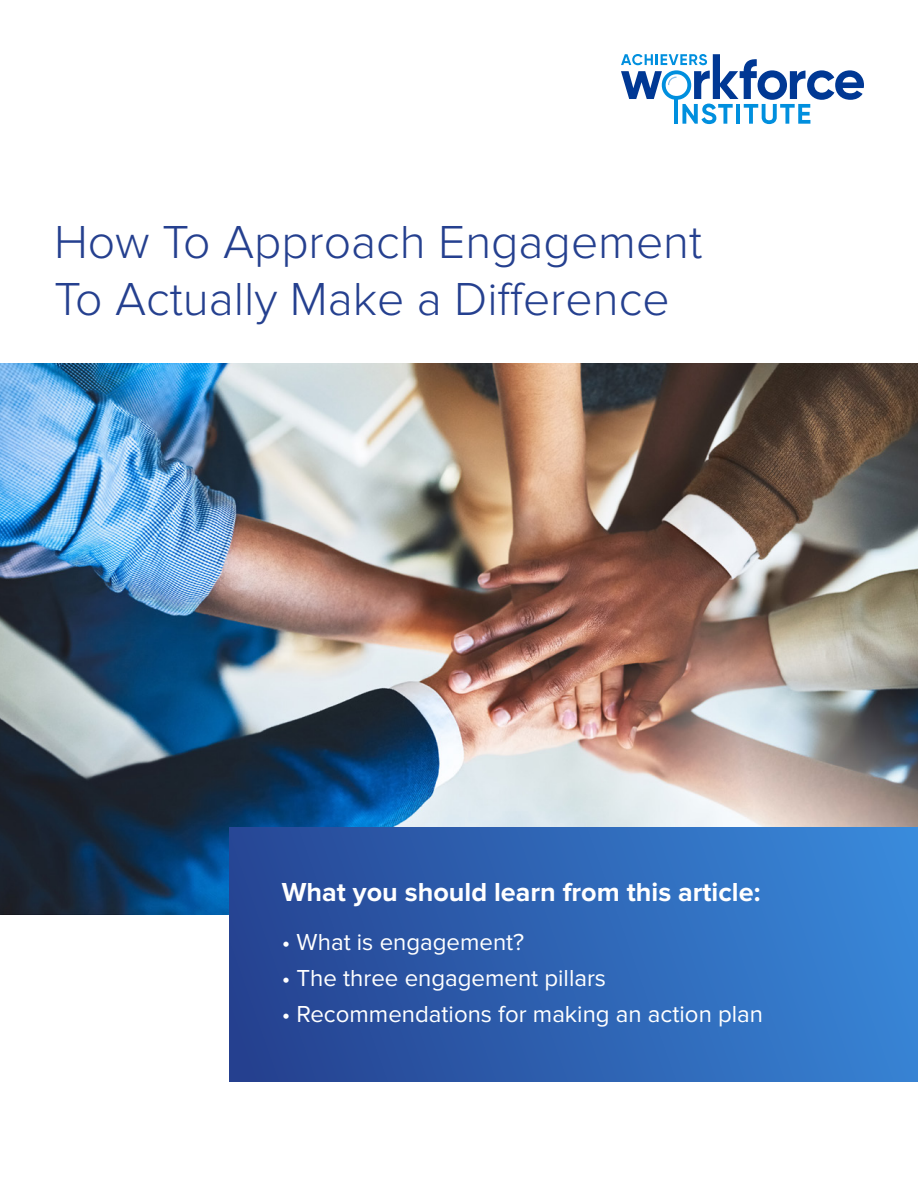
<style>
.page{position:relative;width:918px;height:1188px;background:#fff}
.page>*{position:absolute;margin:0;border:0;box-sizing:border-box;transform-origin:0 0}
.t1{font:300 48px/57px "Proxima Nova";color:#25408f}
.t2{font:700 27px "Proxima Nova";color:#fff}
.t3{font:24px "Proxima Nova";color:#fff}
</style>
<div class="page">
<img style="left:0;top:364px;width:918px;height:551px">
<div style="left:229px;top:827px;width:689px;height:255px;background:linear-gradient(to right,#254291,#3887d8)"></div>
<svg style="left:621px;top:54px;width:243px;height:70px"></svg>
<p class="t1" style="left:54px;top:214px;width:650px">How To Approach Engagement<br>To Actually Make a Difference</p>
<p class="t2" style="left:282px;top:876px;width:480px">What you should learn from this article:</p>
<p class="t3" style="left:282px;top:929px;width:244px">• What is engagement?</p>
<p class="t3" style="left:282px;top:965px;width:326px">• The three engagement pillars</p>
<p class="t3" style="left:282px;top:1001px;width:483px">• Recommendations for making an action plan</p>
</div>
